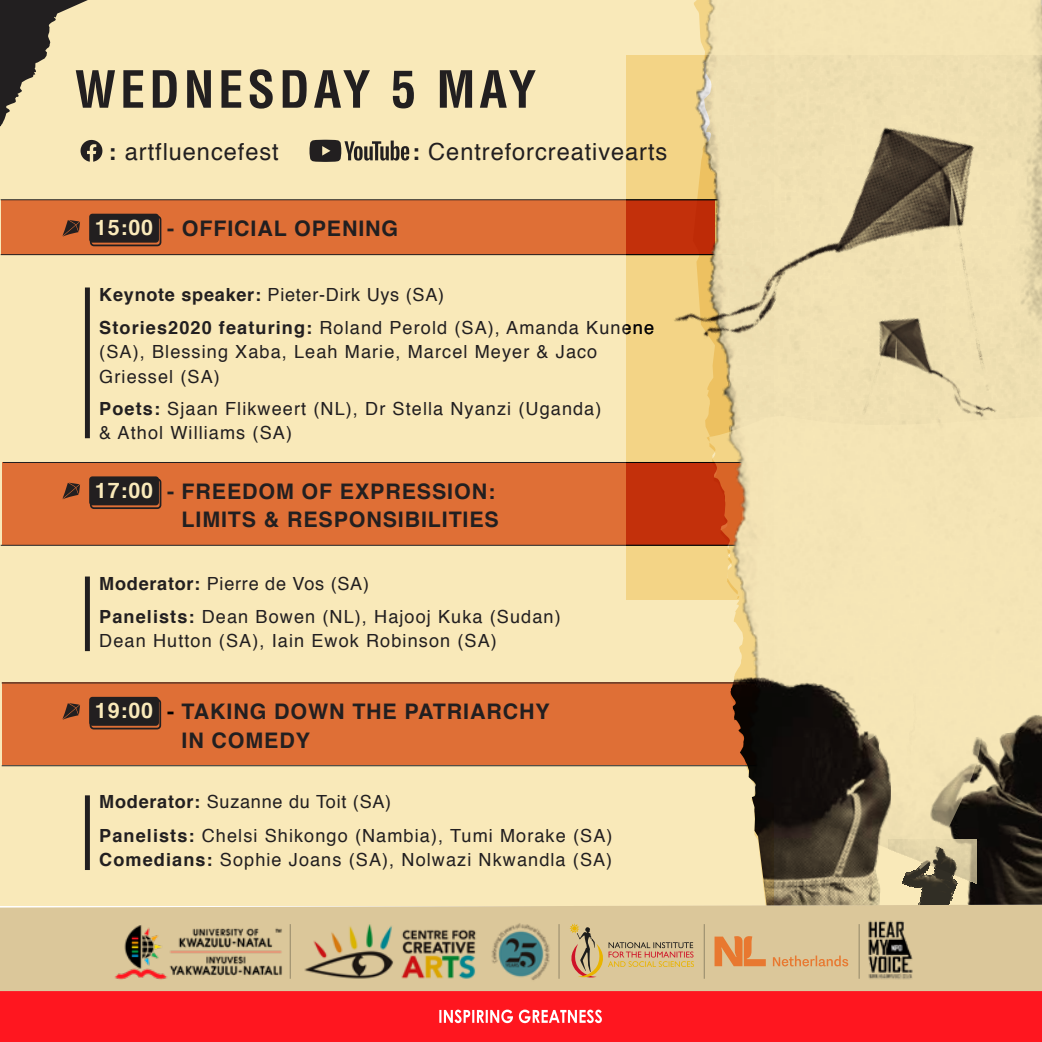
<style>
.page{position:relative;width:1042px;height:1042px;background:#fff}
.page>*{position:absolute;margin:0;border:0;box-sizing:border-box;transform-origin:0 0}
.t1{font:700 condensed 50.05px "Helvetica LT Std";letter-spacing:.08em;color:#221f20}
.t2{font:23.62px "Helvetica";letter-spacing:.04em;color:#221f20}
.t3{font:700 21.53px/28.5px "Helvetica";letter-spacing:.04em;color:#221f20;text-align:right}
.t4{font:700 21.53px "Helvetica";letter-spacing:.04em;color:#f9e9b9}
.t5{font:18.03px/33.2px "Helvetica";letter-spacing:.06em;color:#221f20}
.s1{font-weight:700}
.s2{color:#f9e9b9}
.s3{color:#000}
</style>
<div class="page">
<div style="left:0;top:0;width:774px;height:905px;background:#f9e9b9"></div>
<div style="left:2px;top:462px;width:760px;height:83px;background:#df6f36"></div>
<div style="left:2px;top:683px;width:760px;height:82px;background:#df6f36"></div>
<div style="left:1px;top:200px;width:713px;height:55px;background:#df6f36"></div>
<div style="left:89px;top:214px;width:70px;height:29px;background:#221f20;border-radius:3px"></div>
<div style="left:90px;top:216px;width:71px;height:30px;border:2px solid #221f20;border-radius:3px"></div>
<svg style="left:62px;top:220px;width:18px;height:17px"></svg>
<div style="left:85px;top:287px;width:5px;height:151px;background:#221f20"></div>
<hr style="left:1px;top:254px;width:736px;height:1px;background:#221f20">
<hr style="left:1px;top:199px;width:736px;height:1px;background:#221f20">
<div style="left:89px;top:476px;width:70px;height:29px;background:#221f20;border-radius:3px"></div>
<div style="left:90px;top:478px;width:71px;height:31px;border:2px solid #221f20;border-radius:3px"></div>
<svg style="left:62px;top:483px;width:18px;height:16px"></svg>
<div style="left:85px;top:576px;width:5px;height:75px;background:#221f20"></div>
<hr style="left:1px;top:545px;width:773px;height:1px;background:#221f20">
<hr style="left:3px;top:462px;width:771px;height:1px;background:#221f20">
<div style="left:89px;top:697px;width:70px;height:29px;background:#221f20;border-radius:3px"></div>
<div style="left:90px;top:699px;width:71px;height:30px;border:2px solid #221f20;border-radius:3px"></div>
<svg style="left:62px;top:703px;width:18px;height:17px"></svg>
<div style="left:85px;top:795px;width:5px;height:75px;background:#221f20"></div>
<hr style="left:2px;top:765px;width:772px;height:1px;background:#221f20">
<hr style="left:2px;top:682px;width:772px;height:1px;background:#221f20">
<img style="left:626px;top:56px;width:63px;height:544px">
<svg style="left:0;top:0;width:88px;height:126px"></svg>
<div style="left:0;top:991px;width:1042px;height:50px;background:#ff161f"></div>
<svg style="left:439px;top:1009px;width:163px;height:14px"></svg>
<svg style="left:81px;top:140px;width:21px;height:22px"></svg>
<svg style="left:309px;top:140px;width:100px;height:22px"></svg>
<svg style="left:689px;top:0;width:353px;height:904px;background:#d0bd93"></svg>
<div style="left:0;top:904px;width:1042px;height:87px;background:#dbc79a"></div>
<img style="left:108px;top:915px;width:179px;height:70px">
<hr style="left:290px;top:924px;width:1px;height:54px;background:#b9babb">
<hr style="left:558px;top:924px;width:1px;height:54px;background:#b9babb">
<hr style="left:704px;top:924px;width:1px;height:54px;background:#b9babb">
<svg style="left:714px;top:936px;width:52px;height:30px;background:#e2985b"></svg>
<svg style="left:773px;top:955px;width:75px;height:11px"></svg>
<img style="left:858px;top:918px;width:64px;height:64px">
<hr style="left:858px;top:924px;width:2px;height:54px;background:#b9babb">
<img style="left:298px;top:918px;width:259px;height:66px">
<svg style="left:567px;top:923px;width:127px;height:58px;background:#d1b688"></svg>
<h1 class="t1" style="left:75px;top:58px;width:463px">WEDNESDAY 5 MAY</h1>
<h2 class="t2" style="left:109px;top:134px;width:172px"><span class="s1">:</span> artfluencefest</h2>
<h2 class="t2" style="left:412px;top:134px;width:257px"><span class="s1">:</span> Centreforcreativearts</h2>
<p class="t3" style="left:95px;top:214px;width:305px"><span class="s2">15:00</span> - OFFICIAL OPENING</p>
<p class="t5" style="left:99px;top:278px;width:556px"><span class="s1">Keynote speaker:</span> Pieter-Dirk Uys (SA)<br><span class="s1">Stories2020 featuring:</span> Roland Perold (SA), Amanda Kunene</p>
<p class="t5" style="left:99px;top:340px;width:499px;line-height:24.5px">(SA), Blessing Xaba, Leah Marie, Marcel Meyer &amp; Jaco<br>Griessel (SA)</p>
<p class="t5" style="left:99px;top:396px;width:504px;line-height:24.5px"><span class="s1">Poets:</span> Sjaan Flikweert (NL), Dr Stella Nyanzi (Uganda) &amp; Athol Williams (SA)</p>
<p class="t3" style="left:167px;top:477px;width:333px">- FREEDOM OF EXPRESSION:<br>LIMITS &amp; RESPONSIBILITIES</p>
<p class="t4" style="left:95px;top:473px;width:60px">17:00</p>
<p class="t5" style="left:99px;top:567px;width:463px"><span class="s1">Moderator:</span> Pierre de Vos (SA)<br><span class="s1">Panelists:</span> Dean Bowen (NL), Hajooj Kuka (Sudan)</p>
<p class="t5" style="left:99px;top:625px;width:399px">Dean Hutton (SA), Iain Ewok Robinson (SA)</p>
<p class="t4" style="left:95px;top:693px;width:60px">19:00</p>
<p class="t3" style="left:182px;top:697px;width:370px;text-align:left;text-indent:-14px"><span class="s3">-</span> TAKING DOWN THE PATRIARCHY<br>IN COMEDY</p>
<p class="t5" style="left:99px;top:786px;width:515px"><span class="s1">Moderator:</span> Suzanne du Toit (SA)<br><span class="s1">Panelists:</span> Chelsi Shikongo (Nambia), Tumi Morake (SA)</p>
<p class="t5" style="left:99px;top:844px;width:514px"><span class="s1">Comedians:</span> Sophie Joans (SA), Nolwazi Nkwandla (SA)</p>
</div>
